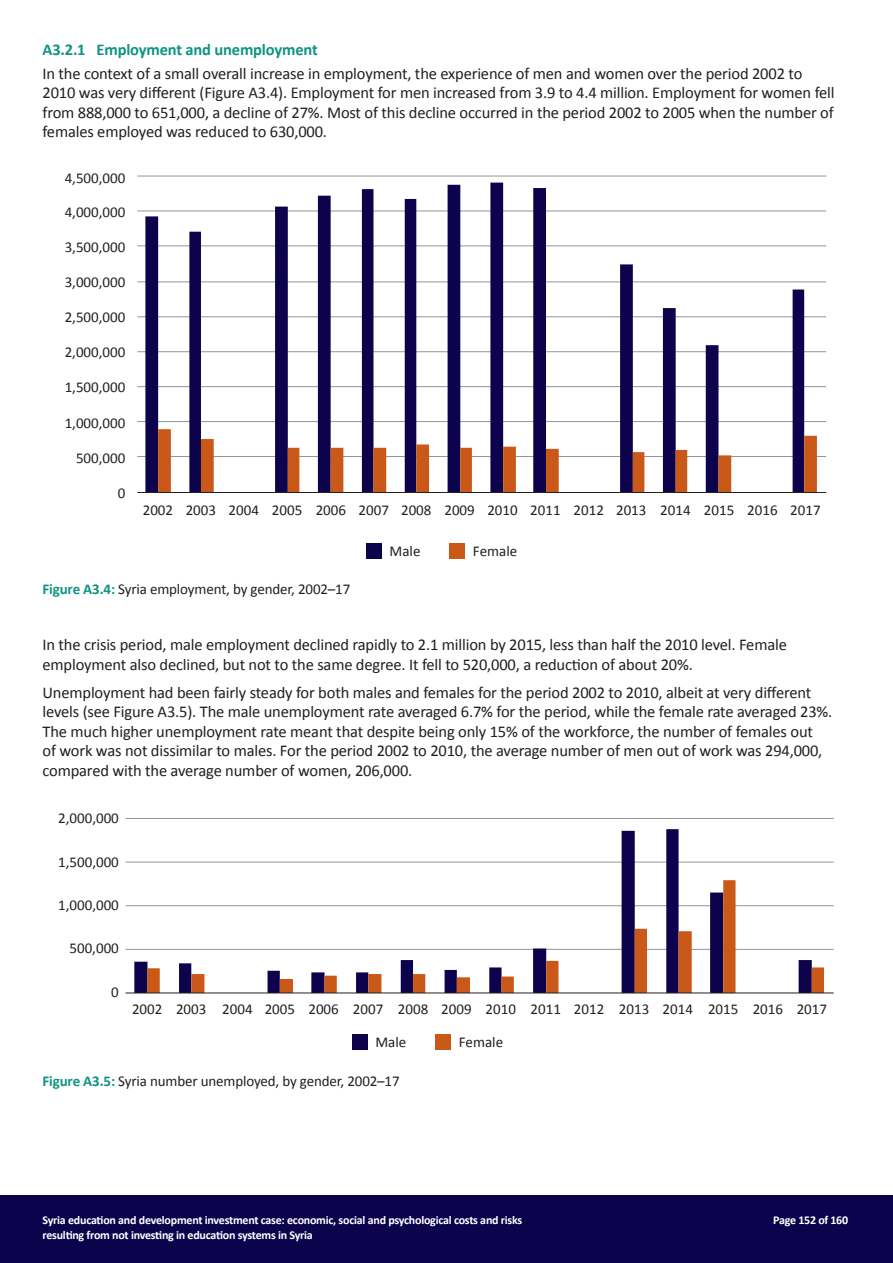
<style>
.page{position:relative;width:893px;height:1263px;background:#fff}
.page>*{position:absolute;margin:0;border:0;box-sizing:border-box;transform-origin:0 0}
.Body{font:16.5px/19.5px "Calibri";letter-spacing:-.01em;color:#231f20}
.Heading_3{font:700 16.5px "Calibri";letter-spacing:-.01em;color:#109483}
.Captions{font:15px "Calibri";color:#231f20}
.t1{font:700 12px "Calibri";letter-spacing:-.02em;color:#fff}
.s1{font-weight:700;color:#109483}
</style>
<div class="page">
<div style="left:0;top:1195px;width:893px;height:68px;background:#0c034c"></div>
<div style="left:366px;top:544px;width:16px;height:15px;background:#0c034c"></div>
<div style="left:449px;top:544px;width:16px;height:15px;background:#ca5919"></div>
<hr style="left:137px;top:456px;width:689px;height:1px;background:#939598">
<hr style="left:137px;top:421px;width:689px;height:1px;background:#939598">
<hr style="left:137px;top:386px;width:689px;height:1px;background:#939598">
<hr style="left:137px;top:351px;width:689px;height:1px;background:#939598">
<hr style="left:137px;top:316px;width:689px;height:1px;background:#939598">
<hr style="left:137px;top:281px;width:689px;height:1px;background:#939598">
<hr style="left:137px;top:245px;width:689px;height:1px;background:#939598">
<hr style="left:137px;top:211px;width:689px;height:1px;background:#939598">
<hr style="left:137px;top:176px;width:689px;height:1px;background:#939598">
<svg style="left:145px;top:183px;width:659px;height:309px"></svg>
<svg style="left:158px;top:429px;width:659px;height:63px"></svg>
<hr style="left:137px;top:492px;width:689px;height:1px;background:#231f20">
<div style="left:352px;top:1034px;width:16px;height:16px;background:#0c034c"></div>
<div style="left:435px;top:1034px;width:16px;height:16px;background:#ca5919"></div>
<hr style="left:126px;top:949px;width:708px;height:1px;background:#939598">
<hr style="left:126px;top:905px;width:708px;height:1px;background:#939598">
<hr style="left:126px;top:862px;width:708px;height:1px;background:#939598">
<hr style="left:126px;top:818px;width:708px;height:1px;background:#939598">
<svg style="left:134px;top:829px;width:678px;height:163px"></svg>
<svg style="left:147px;top:880px;width:677px;height:112px"></svg>
<hr style="left:126px;top:992px;width:708px;height:1px;background:#231f20">
<p class="Heading_3" style="left:43px;top:38px;width:277px">A3.2.1 Employment and unemployment</p>
<p class="Body" style="left:43px;top:63px;width:793px">In the context of a small overall increase in employment, the experience of men and women over the period 2002 to 2010 was very different (Figure A3.4). Employment for men increased from 3.9 to 4.4 million. Employment for women fell from 888,000 to 651,000, a decline of 27%. Most of this decline occurred in the period 2002 to 2005 when the number of females employed was reduced to 630,000.</p>
<p class="Captions" style="left:65px;top:168px;width:62px">4,500,000</p>
<p class="Captions" style="left:65px;top:203px;width:62px">4,000,000</p>
<p class="Captions" style="left:65px;top:238px;width:62px">3,500,000</p>
<p class="Captions" style="left:65px;top:273px;width:62px">3,000,000</p>
<p class="Captions" style="left:65px;top:308px;width:62px">2,500,000</p>
<p class="Captions" style="left:65px;top:343px;width:62px">2,000,000</p>
<p class="Captions" style="left:65px;top:378px;width:62px">1,500,000</p>
<p class="Captions" style="left:65px;top:414px;width:62px">1,000,000</p>
<p class="Captions" style="left:76px;top:449px;width:51px">500,000</p>
<p class="Captions" style="left:118px;top:484px;width:9px">0</p>
<p class="Captions" style="left:143px;top:500px;width:679px">2002 2003 2004 2005 2006 2007 2008 2009 2010 2011 2012 2013 2014 2015 2016 2017</p>
<p class="Captions" style="left:390px;top:542px;width:32px">Male</p>
<p class="Captions" style="left:473px;top:542px;width:46px">Female</p>
<p class="Captions" style="left:43px;top:580px;width:309px"><span class="s1">Figure A3.4:</span> Syria employment, by gender, 2002–17</p>
<p class="Body" style="left:43px;top:634px;width:746px">In the crisis period, male employment declined rapidly to 2.1 million by 2015, less than half the 2010 level. Female employment also declined, but not to the same degree. It fell to 520,000, a reduction of about 20%.</p>
<p class="Body" style="left:43px;top:682px;width:791px">Unemployment had been fairly steady for both males and females for the period 2002 to 2010, albeit at very different levels (see Figure A3.5). The male unemployment rate averaged 6.7% for the period, while the female rate averaged 23%.<br>The much higher unemployment rate meant that despite being only 15% of the workforce, the number of females out<br>of work was not dissimilar to males. For the period 2002 to 2010, the average number of men out of work was 294,000, compared with the average number of women, 206,000.</p>
<p class="Captions" style="left:58px;top:809px;width:62px">2,000,000</p>
<p class="Captions" style="left:58px;top:853px;width:62px">1,500,000</p>
<p class="Captions" style="left:58px;top:895px;width:62px">1,000,000</p>
<p class="Captions" style="left:70px;top:939px;width:51px">500,000</p>
<p class="Captions" style="left:111px;top:983px;width:9px">0</p>
<p class="Captions" style="left:132px;top:999px;width:697px">2002 2003 2004 2005 2006 2007 2008 2009 2010 2011 2012 2013 2014 2015 2016 2017</p>
<p class="Captions" style="left:375px;top:1033px;width:32px">Male</p>
<p class="Captions" style="left:459px;top:1033px;width:46px">Female</p>
<p class="Captions" style="left:43px;top:1071px;width:359px"><span class="s1">Figure A3.5:</span> Syria number unemployed, by gender, 2002–17</p>
<p class="t1" style="left:43px;top:1211px;width:481px">Syria education and development investment case: economic, social and psychological costs and risks</p>
<p class="t1" style="left:773px;top:1211px;width:76px">Page 152 of 160</p>
<p class="t1" style="left:43px;top:1226px;width:272px">resulting from not investing in education systems in Syria</p>
</div>
